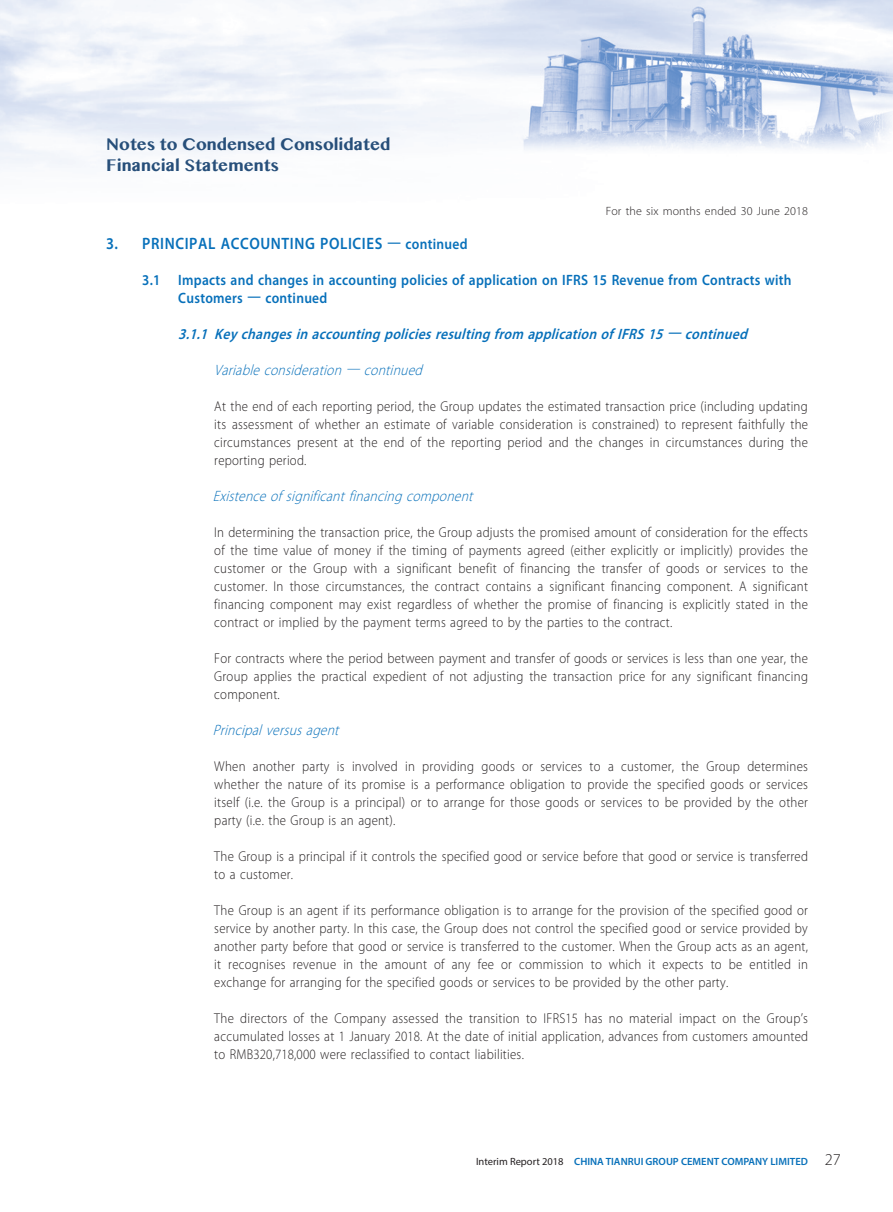
<style>
.page{position:relative;width:893px;height:1212px;background:#fff}
.page>*{position:absolute;margin:0;border:0;box-sizing:border-box;transform-origin:0 0}
.t1{font:700 16.5px/21px "Myanmar MN";color:#274f7a}
._03_H1{font:600 16.5px "Myriad Pro";letter-spacing:.04em;color:#0770ba;scale:.9 1}
.t2{font:300 16.5px "Myriad Pro";color:#231f20}
._04___H2{font:600 15px/18px "Myriad Pro";letter-spacing:.02em;color:#0770ba;scale:.9 1}
._06_______H4{font:italic 300 15px "Myriad Pro";color:#0770ba;scale:.9 1}
._05_____H3{font:italic 600 15px "Myriad Pro";color:#0770ba;scale:.9 1}
._14_______P6{font:300 14.25px/18px "Myriad Pro";letter-spacing:.02em;color:#231f20;text-align:justify;scale:.9 1}
.t3{font:300 12px "Myriad Pro";letter-spacing:.01em;color:#231f20}
.t4{font:600 10.5px "Myriad Pro";color:#0770ba}
.s1{font-size:15px}
.s2{font-weight:400;color:#231f20}
</style>
<div class="page">
<img style="left:0;top:0;width:893px;height:167px">
<p class="t1" style="left:106px;top:134px;width:286px">Notes to Condensed Consolidated<br>Financial Statements</p>
<p class="t3" style="left:606px;top:205px;width:204px">For the six months ended 30 June 2018</p>
<p class="_03_H1" style="left:106px;top:234px;width:403px">3. PRINCIPAL ACCOUNTING POLICIES <span class="s1">— continued</span></p>
<p class="_04___H2" style="left:178px;top:271px;width:683px;text-indent:-36px">3.1 Impacts and changes in accounting policies of application on IFRS 15 Revenue from Contracts with<br>Customers — continued</p>
<p class="_05_____H3" style="left:178px;top:325px;width:638px">3.1.1 Keychangesinaccountingpoliciesresultingfrom applicationofIFRS15— continued</p>
<p class="_06_______H4" style="left:214px;top:361px;width:237px">Variableconsideration— continued</p>
<p class="_14_______P6" style="left:214px;top:397px;width:661px">At the end of each reporting period, the Group updates the estimated transaction price (including updating its assessment of whether an estimate of variable consideration is constrained) to represent faithfully the circumstances present at the end of the reporting period and the changes in circumstances during the reporting period.</p>
<p class="_06_______H4" style="left:213px;top:487px;width:295px">Existenceof significantfinancingcomponent</p>
<p class="_14_______P6" style="left:214px;top:523px;width:661px">In determining the transaction price, the Group adjusts the promised amount of consideration for the effects of the time value of money if the timing of payments agreed (either explicitly or implicitly) provides the customer or the Group with a significant benefit of financing the transfer of goods or services to the customer. In those circumstances, the contract contains a significant financing component. A significant financing component may exist regardless of whether the promise of financing is explicitly stated in the contract or implied by the payment terms agreed to by the parties to the contract.</p>
<p class="_14_______P6" style="left:214px;top:649px;width:661px">For contracts where the period between payment and transfer of goods or services is less than one year, the Group applies the practical expedient of not adjusting the transaction price for any significant financing component.</p>
<p class="_06_______H4" style="left:213px;top:721px;width:146px">Principalversusagent</p>
<p class="_14_______P6" style="left:214px;top:757px;width:661px">When another party is involved in providing goods or services to a customer, the Group determines whether the nature of its promise is a performance obligation to provide the specified goods or services itself (i.e. the Group is a principal) or to arrange for those goods or services to be provided by the other party (i.e. the Group is an agent).</p>
<p class="_14_______P6" style="left:214px;top:847px;width:661px">The Group is a principal if it controls the specified good or service before that good or service is transferred to a customer.</p>
<p class="_14_______P6" style="left:214px;top:901px;width:661px">The Group is an agent if its performance obligation is to arrange for the provision of the specified good or service by another party. In this case, the Group does not control the specified good or service provided by another party before that good or service is transferred to the customer. When the Group acts as an agent, it recognises revenue in the amount of any fee or commission to which it expects to be entitled in exchange for arranging for the specified goods or services to be provided by the other party.</p>
<p class="_14_______P6" style="left:214px;top:1009px;width:661px">The directors of the Company assessed the transition to IFRS15 has no material impact on the Group’s accumulated losses at 1 January 2018. At the date of initial application, advances from customers amounted to RMB320,718,000 were reclassified to contact liabilities.</p>
<p class="t4" style="left:476px;top:1156px;width:333px"><span class="s2">Interim Report 2018</span> CHINA TIANRUI GROUP CEMENT COMPANY LIMITED</p>
<p class="t2" style="left:825px;top:1150px;width:18px">27</p>
</div>
